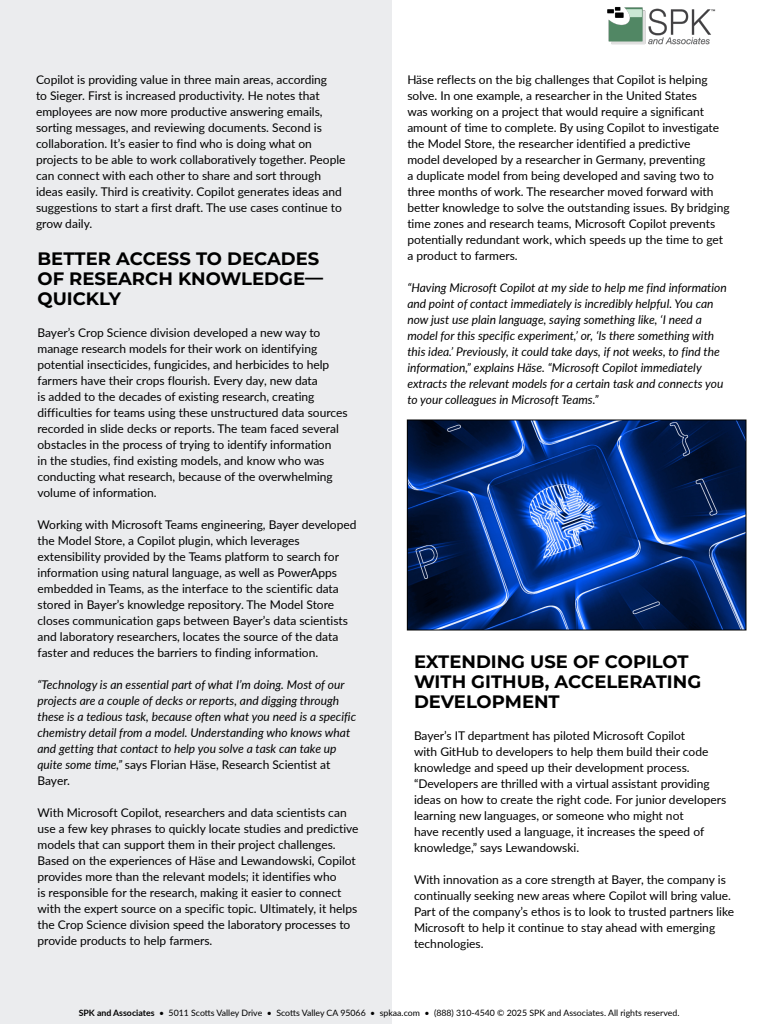
<style>
.page{position:relative;width:768px;height:1024px;background:#fff}
.page>*{position:absolute;margin:0;border:0;box-sizing:border-box;transform-origin:0 0}
.t1{font:700 18px/20px "Montserrat";color:#000}
.t2{font:12px/16px "Lato";color:#000}
.t3{font:italic 12px/16px "Lato";color:#000}
.t4{font:8.8px "Lato";color:#000}
.s1{font-style:normal}
.s2{font-weight:700}
</style>
<div class="page">
<div style="left:0;top:0;width:392px;height:1024px;background:#ebecee"></div>
<img style="left:409px;top:422px;width:335px;height:206px">
<div style="left:407px;top:420px;width:339px;height:210px;border:1px solid #000"></div>
<img style="left:607px;top:7px;width:109px;height:38px">
<p class="t2" style="left:36px;top:71px;width:311px">Copilot is providing value in three main areas, according<br>to Sieger. First is increased productivity. He notes that employees are now more productive answering emails, sorting messages, and reviewing documents. Second is collaboration. It’s easier to find who is doing what on projects to be able to work collaboratively together. People can connect with each other to share and sort through ideas easily. Third is creativity. Copilot generates ideas and suggestions to start a first draft. The use cases continue to grow daily.</p>
<h1 class="t1" style="left:38px;top:248px;width:287px">BETTER ACCESS TO DECADES<br>OF RESEARCH KNOWLEDGE—<br>QUICKLY</h1>
<p class="t2" style="left:38px;top:325px;width:312px">Bayer’s Crop Science division developed a new way to manage research models for their work on identifying potential insecticides, fungicides, and herbicides to help farmers have their crops flourish. Every day, new data<br>is added to the decades of existing research, creating difficulties for teams using these unstructured data sources recorded in slide decks or reports. The team faced several obstacles in the process of trying to identify information<br>in the studies, find existing models, and know who was conducting what research, because of the overwhelming volume of information.</p>
<p class="t2" style="left:38px;top:517px;width:320px">Working with Microsoft Teams engineering, Bayer developed the Model Store, a Copilot plugin, which leverages extensibility provided by the Teams platform to search for information using natural language, as well as PowerApps embedded in Teams, as the interface to the scientific data stored in Bayer’s knowledge repository. The Model Store closes communication gaps between Bayer’s data scientists and laboratory researchers, locates the source of the data faster and reduces the barriers to finding information.</p>
<p class="t3" style="left:38px;top:677px;width:320px">“Technology is an essential part of what I’m doing. Most of our projects are a couple of decks or reports, and digging through these is a tedious task, because often what you need is a specific chemistry detail from a model. Understanding who knows what and getting that contact to help you solve a task can take up quite some time,” <span class="s1">says Florian Häse, Research Scientist at Bayer.</span></p>
<p class="t2" style="left:38px;top:804px;width:323px">With Microsoft Copilot, researchers and data scientists can use a few key phrases to quickly locate studies and predictive models that can support them in their project challenges.<br>Based on the experiences of Häse and Lewandowski, Copilot provides more than the relevant models; it identifies who<br>is responsible for the research, making it easier to connect with the expert source on a specific topic. Ultimately, it helps the Crop Science division speed the laboratory processes to provide products to help farmers.</p>
<p class="t2" style="left:407px;top:71px;width:324px">Häse reflects on the big challenges that Copilot is helping solve. In one example, a researcher in the United States<br>was working on a project that would require a significant amount of time to complete. By using Copilot to investigate the Model Store, the researcher identified a predictive<br>model developed by a researcher in Germany, preventing<br>a duplicate model from being developed and saving two to three months of work. The researcher moved forward with better knowledge to solve the outstanding issues. By bridging time zones and research teams, Microsoft Copilot prevents potentially redundant work, which speeds up the time to get a product to farmers.</p>
<p class="t3" style="left:407px;top:279px;width:321px">“Having Microsoft Copilot at my side to help me find information and point of contact immediately is incredibly helpful. You can now just use plain language, saying something like, ‘I need a model for this specific experiment,’ or, ‘Is there something with this idea.’ Previously, it could take days, if not weeks, to find the information,” explains Häse. “Microsoft Copilot immediately extracts the relevant models for a certain task and connects you to your colleagues in Microsoft Teams.”</p>
<h1 class="t1" style="left:414px;top:651px;width:289px">EXTENDING USE OF COPILOT<br>WITH GITHUB, ACCELERATING<br>DEVELOPMENT</h1>
<p class="t2" style="left:414px;top:727px;width:314px">Bayer’s IT department has piloted Microsoft Copilot<br>with GitHub to developers to help them build their code knowledge and speed up their development process. “Developers are thrilled with a virtual assistant providing ideas on how to create the right code. For junior developers learning new languages, or someone who might not<br>have recently used a language, it increases the speed of knowledge,” says Lewandowski.</p>
<p class="t2" style="left:414px;top:871px;width:322px">With innovation as a core strength at Bayer, the company is continually seeking new areas where Copilot will bring value.<br>Part of the company’s ethos is to look to trusted partners like Microsoft to help it continue to stay ahead with emerging technologies.</p>
<p class="t4" style="left:79px;top:1006px;width:602px"><span class="s2">SPK and Associates</span> • 5011 Scotts Valley Drive • Scotts Valley CA 95066 • spkaa.com • (888) 310-4540 © 2025 SPK and Associates. All rights reserved.</p>
</div>
